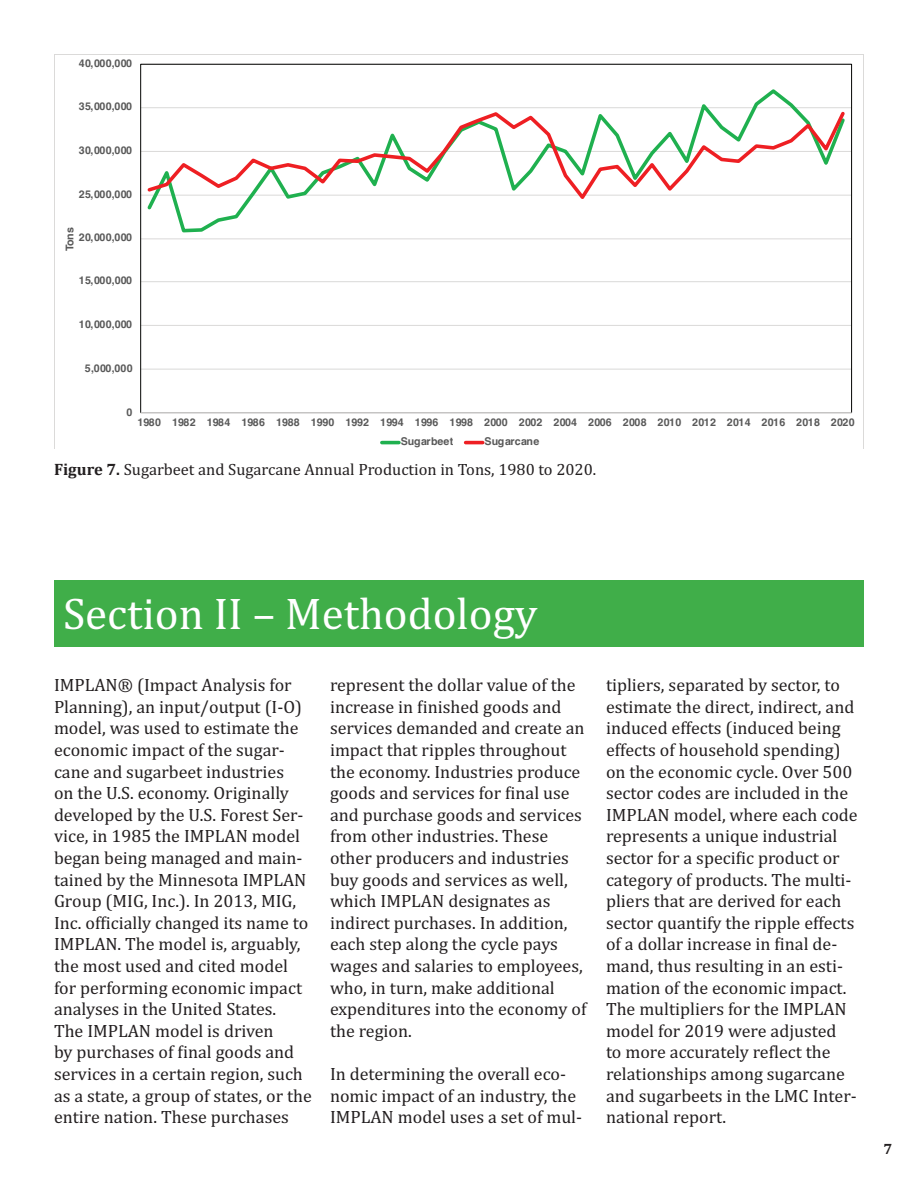
<style>
.page{position:relative;width:918px;height:1188px;background:#fff}
.page>*{position:absolute;margin:0;border:0;box-sizing:border-box;transform-origin:0 0}
.t1{font:45px "Cambria";color:#fff}
.t2{font:18px/21.6px "Cambria";color:#231f20}
.t3{font:16.5px "Cambria";color:#231f20}
.t4{font:700 15px "Cambria";color:#231f20}
.t5{font:700 10.65px "Helvetica";letter-spacing:.025em;color:#595959}
.s1{font-weight:700}
</style>
<div class="page">
<svg style="left:54px;top:54px;width:810px;height:394px"></svg>
<div style="left:54px;top:580px;width:810px;height:67px;background:#40ae49"></div>
<p class="t5" style="left:79px;top:56px;width:55px">40,000,000</p>
<p class="t5" style="left:79px;top:100px;width:55px">35,000,000</p>
<p class="t5" style="left:79px;top:144px;width:55px">30,000,000</p>
<p class="t5" style="left:79px;top:188px;width:55px">25,000,000</p>
<p class="t5" style="left:63px;top:251px;width:25px;rotate:-90deg">Tons</p>
<p class="t5" style="left:79px;top:230px;width:55px">20,000,000</p>
<p class="t5" style="left:79px;top:274px;width:55px">15,000,000</p>
<p class="t5" style="left:79px;top:318px;width:55px">10,000,000</p>
<p class="t5" style="left:85px;top:362px;width:49px">5,000,000</p>
<p class="t5" style="left:127px;top:405px;width:7px">0</p>
<p class="t5" style="left:137px;top:416px;width:719px">1980 1982 1984 1986 1988 1990 1992 1994 1996 1998 2000 2002 2004 2006 2008 2010 2012 2014 2016 2018 2020</p>
<p class="t5" style="left:401px;top:435px;width:54px">Sugarbeet</p>
<p class="t5" style="left:485px;top:435px;width:57px">Sugarcane</p>
<p class="t3" style="left:54px;top:460px;width:544px"><span class="s1">Figure 7.</span> Sugarbeet and Sugarcane Annual Production in Tons, 1980 to 2020.</p>
<p class="t1" style="left:63px;top:587px;width:476px">Section II – Methodology</p>
<p class="t2" style="left:54px;top:674px;width:259px">IMPLAN® (Impact Analysis for<br>Planning), an input/output (I-O) model, was used to estimate the economic impact of the sugar&shy;cane and sugarbeet industries<br>on the U.S. economy. Originally developed by the U.S. Forest Ser&shy;vice, in 1985 the IMPLAN model began being managed and main&shy;tained by the Minnesota IMPLAN<br>Group (MIG, Inc.). In 2013, MIG,<br>Inc. officially changed its name to<br>IMPLAN. The model is, arguably, the most used and cited model for performing economic impact analyses in the United States.<br>The IMPLAN model is driven<br>by purchases of final goods and services in a certain region, such as a state, a group of states, or the entire nation. These purchases</p>
<p class="t2" style="left:330px;top:674px;width:258px">represent the dollar value of the increase in finished goods and services demanded and create an impact that ripples throughout the economy. Industries produce goods and services for final use and purchase goods and services from other industries. These other producers and industries buy goods and services as well, which IMPLAN designates as indirect purchases. In addition, each step along the cycle pays wages and salaries to employees, who, in turn, make additional expenditures into the economy of the region.</p>
<p class="t2" style="left:330px;top:1063px;width:254px">In determining the overall eco&shy;nomic impact of an industry, the<br>IMPLAN model uses a set of mul-</p>
<p class="t2" style="left:606px;top:674px;width:253px">tipliers, separated by sector, to estimate the direct, indirect, and induced effects (induced being effects of household spending) on the economic cycle. Over 500 sector codes are included in the<br>IMPLAN model, where each code represents a unique industrial sector for a specific product or category of products. The multi&shy;pliers that are derived for each sector quantify the ripple effects of a dollar increase in final de&shy;mand, thus resulting in an esti&shy;mation of the economic impact.<br>The multipliers for the IMPLAN model for 2019 were adjusted<br>to more accurately reflect the relationships among sugarcane and sugarbeets in the LMC Inter&shy;national report.</p>
<p class="t4" style="left:883px;top:1140px;width:10px">7</p>
</div>
